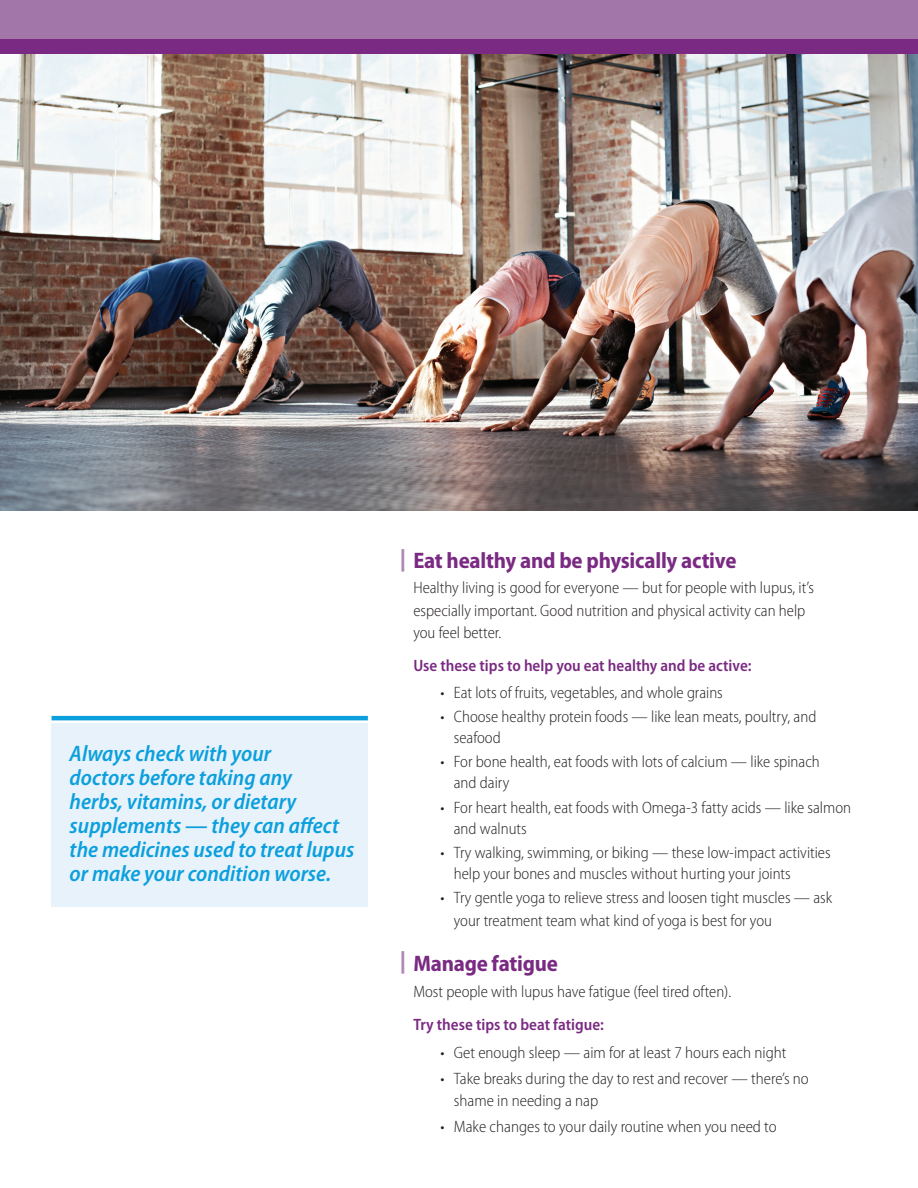
<style>
.page{position:relative;width:918px;height:1188px;background:#fff}
.page>*{position:absolute;margin:0;border:0;box-sizing:border-box;transform-origin:0 0}
.Blue_Pullquote{font:italic 600 semi-condensed 22.5px/24px "Myriad Pro";color:#0ba0dd}
.Subhead{font:700 semi-condensed 22.5px "Myriad Pro";letter-spacing:-.01em;color:#7a2a82}
.Subhead-2{font:900 semi-condensed 22.5px "Myriad Pro";color:#ae88b5}
.Last_Paragraph_Text{font:300 semi-condensed 16.5px/22.5px "Myriad Pro";color:#231f20}
.Text_Before_Bullet{font:600 semi-condensed 16.5px "Myriad Pro";color:#7a2a82}
.s1{font-weight:900;color:#ae88b5}
</style>
<div class="page">
<img style="left:0;top:54px;width:918px;height:457px">
<div style="left:0;top:39px;width:918px;height:15px;background:#7a2a82"></div>
<div style="left:0;top:0;width:918px;height:39px;background:#a276a9"></div>
<div style="left:52px;top:724px;width:316px;height:183px;background:#e8f2fa"></div>
<hr style="left:52px;top:716px;width:316px;height:4px;background:#0ba0dd">
<p class="Blue_Pullquote" style="left:70px;top:742px;width:286px">Always check with your<br>doctors before taking any<br>herbs, vitamins, or dietary supplements — they can affect the medicines used to treat lupus or make your condition worse.</p>
<p class="Subhead" style="left:400px;top:548px;width:338px"><span class="s1">|</span> Eat healthy and be physically active</p>
<p class="Last_Paragraph_Text" style="left:413px;top:577px;width:402px">Healthy living is good for everyone — but for people with lupus, it’s especially important. Good nutrition and physical activity can help you feel better.</p>
<p class="Text_Before_Bullet" style="left:413px;top:657px;width:340px">Use these tips to help you eat healthy and be active:</p>
<p class="Last_Paragraph_Text" style="left:440px;top:681px;width:284px">• Eat lots of fruits, vegetables, and whole grains</p>
<p class="Last_Paragraph_Text" style="left:454px;top:706px;width:364px;line-height:21px;text-indent:-14px">• Choose healthy protein foods — like lean meats, poultry, and seafood</p>
<p class="Last_Paragraph_Text" style="left:454px;top:752px;width:367px;line-height:21px;text-indent:-14px">• For bone health, eat foods with lots of calcium — like spinach and dairy</p>
<p class="Last_Paragraph_Text" style="left:454px;top:797px;width:399px;line-height:21px;text-indent:-14px">• For heart health, eat foods with Omega-3 fatty acids — like salmon and walnuts</p>
<p class="Last_Paragraph_Text" style="left:454px;top:842px;width:378px;line-height:21px;text-indent:-14px">• Try walking, swimming, or biking — these low-impact activities help your bones and muscles without hurting your joints</p>
<p class="Last_Paragraph_Text" style="left:454px;top:887px;width:380px;text-indent:-14px">• Try gentle yoga to relieve stress and loosen tight muscles — ask your treatment team what kind of yoga is best for you</p>
<p class="Subhead" style="left:413px;top:951px;width:146px">Manage fatigue</p>
<p class="Last_Paragraph_Text" style="left:413px;top:981px;width:319px">Most people with lupus have fatigue (feel tired often).</p>
<p class="Text_Before_Bullet" style="left:413px;top:1015px;width:192px">Try these tips to beat fatigue:</p>
<p class="Last_Paragraph_Text" style="left:440px;top:1042px;width:348px">• Get enough sleep — aim for at least 7 hours each night</p>
<p class="Last_Paragraph_Text" style="left:454px;top:1067px;width:356px;text-indent:-14px">• Take breaks during the day to rest and recover — there’s no shame in needing a nap</p>
<p class="Last_Paragraph_Text" style="left:440px;top:1115px;width:338px">• Make changes to your daily routine when you need to</p>
<p class="Subhead-2" style="left:400px;top:948px;width:8px">|</p>
</div>
